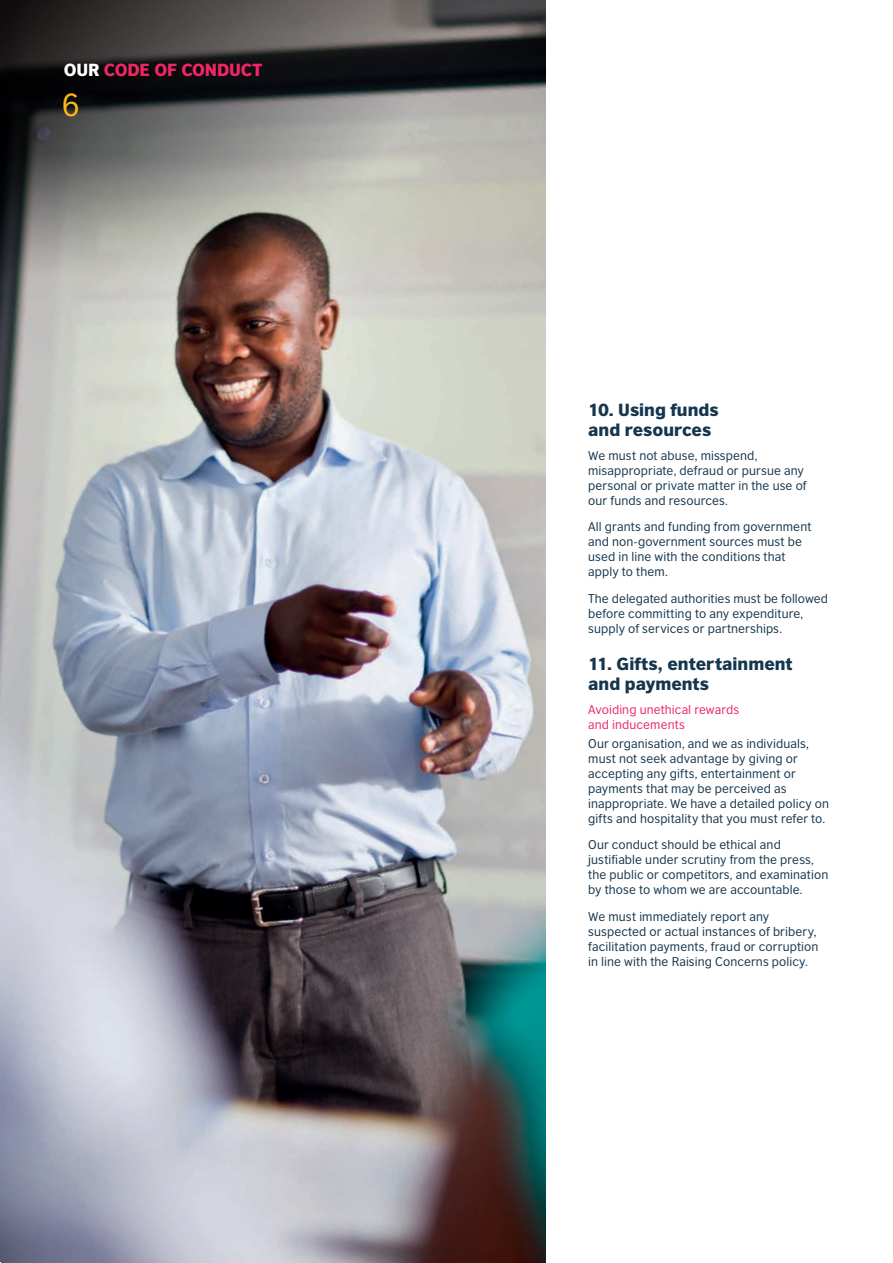
<style>
.page{position:relative;width:893px;height:1263px;background:#fff}
.page>*{position:absolute;margin:0;border:0;box-sizing:border-box;transform-origin:0 0}
.t1{font:30px "British Council Sans";color:#fcb814}
.t2{font:900 16.5px/19.5px "British Council Sans";color:#16364e}
.t3{font:900 16.5px "British Council Sans";letter-spacing:-.015em;color:#ee2764}
.t4{font:12px/15px "British Council Sans";letter-spacing:.01em;color:#16364e}
.t5{font:12px/15px "British Council Sans";letter-spacing:.01em;color:#ee2764}
.s1{color:#fff}
</style>
<div class="page">
<img style="left:0;top:361px;width:546px;height:902px">
<svg style="left:0;top:0;width:546px;height:361px;background:#827d79"></svg>
<h2 class="t3" style="left:64px;top:55px;width:200px"><span class="s1">OUR</span> CODE OF CONDUCT</h2>
<h1 class="t1" style="left:62px;top:80px;width:20px">6</h1>
<h2 class="t2" style="left:588px;top:398px;width:132px">10. Using funds and resources</h2>
<p class="t4" style="left:588px;top:447px;width:220px">We must not abuse, misspend, misappropriate, defraud or pursue any personal or private matter in the use of our funds and resources.</p>
<p class="t4" style="left:588px;top:518px;width:225px">All grants and funding from government and non-government sources must be used in line with the conditions that apply to them.</p>
<p class="t4" style="left:588px;top:589px;width:241px">The delegated authorities must be followed before committing to any expenditure, supply of services or partnerships.</p>
<h2 class="t2" style="left:588px;top:652px;width:206px">11. Gifts, entertainment and payments</h2>
<p class="t5" style="left:588px;top:700px;width:153px">Avoiding unethical rewards and inducements</p>
<p class="t4" style="left:588px;top:735px;width:242px">Our organisation, and we as individuals, must not seek advantage by giving or accepting any gifts, entertainment or payments that may be perceived as inappropriate. We have a detailed policy on gifts and hospitality that you must refer to.</p>
<p class="t4" style="left:588px;top:836px;width:242px">Our conduct should be ethical and justifiable under scrutiny from the press, the public or competitors, and examination by those to whom we are accountable.</p>
<p class="t4" style="left:588px;top:907px;width:232px">We must immediately report any suspected or actual instances of bribery, facilitation payments, fraud or corruption in line with the Raising Concerns policy.</p>
</div>
